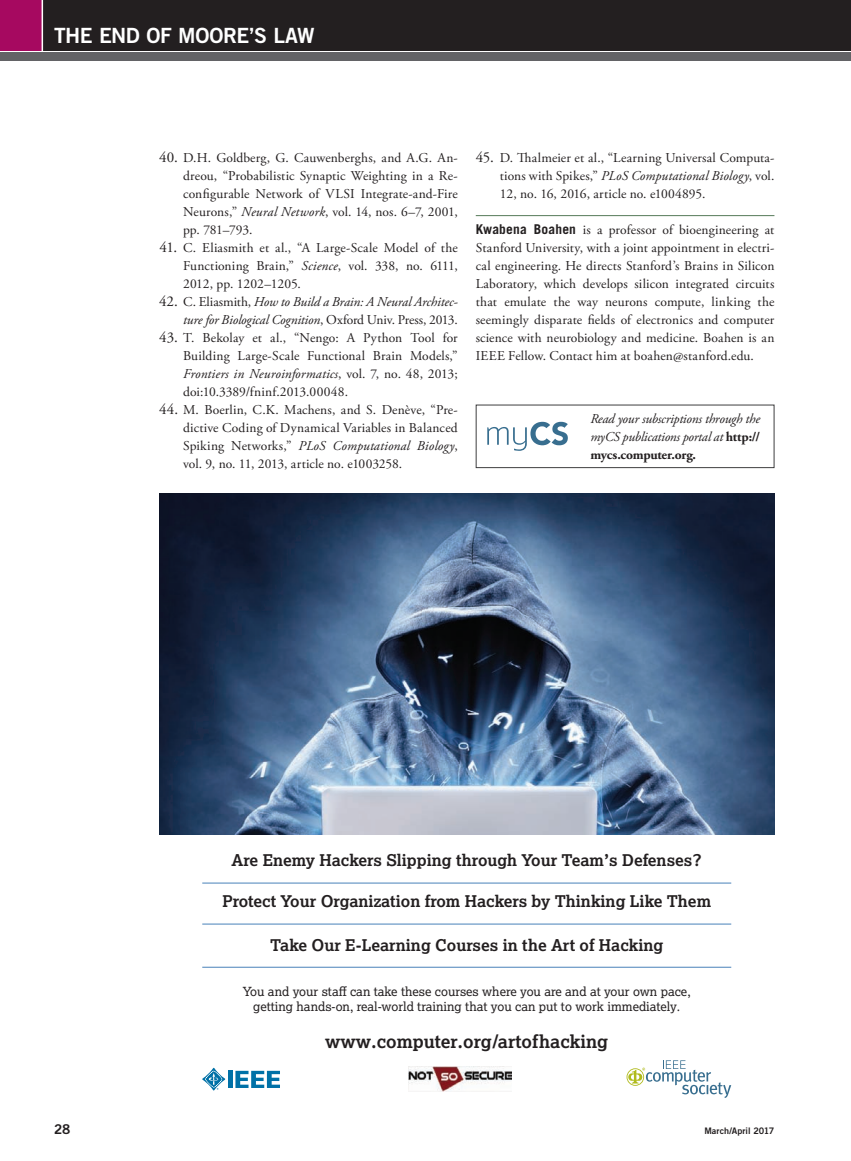
<style>
.page{position:relative;width:851px;height:1161px;background:#fff}
.page>*{position:absolute;margin:0;border:0;box-sizing:border-box;transform-origin:0 0}
.t1{font:21px "Trade Gothic LT Std Bd 2";letter-spacing:-.015em;color:#fff}
.t2{font:700 18px "Lexia";color:#231f20}
.t3{font:700 16.2px "Lexia";color:#231f20}
.t4{font:13.5px/18px "Adobe Garamond Pro";letter-spacing:.005em;color:#231f20;text-align:justify}
.t5{font:italic 13.5px/18px "Adobe Garamond Pro";letter-spacing:-.015em;color:#231f20;text-align:right}
.t6{font:13.5px "Trade Gothic LT Std Bd 2";color:#231f20}
.t7{font:12.6px/15.1px "Lexia";color:#231f20;text-align:center}
.t8{font:9px "Trade Gothic LT Std Bd 2";letter-spacing:-.005em;color:#231f20}
.s1{font-size:15px}
.s2{font-style:italic}
.s3{font-style:normal;font-size:15px}
.s4{font-style:normal}
.s5{font-family:"Trade Gothic LT Std";font-weight:700}
.s6{font-weight:700;font-style:normal}
</style>
<div class="page">
<div style="left:0;top:0;width:42px;height:51px;background:#a60960"></div>
<div style="left:42px;top:0;width:808px;height:51px;background:#231f20"></div>
<hr style="left:42px;top:0;width:1px;height:51px;background:#fff">
<div style="left:0;top:52px;width:850px;height:9px;background:#636366"></div>
<hr style="left:476px;top:215px;width:298px;height:1px;background:#557958">
<div style="left:476px;top:405px;width:298px;height:63px;border:1px solid #3e3e3f"></div>
<svg style="left:487px;top:422px;width:80px;height:29px"></svg>
<img style="left:159px;top:494px;width:615px;height:341px">
<hr style="left:202px;top:883px;width:529px;height:1px;background:#4882b9">
<hr style="left:202px;top:924px;width:529px;height:1px;background:#4882b9">
<hr style="left:202px;top:967px;width:529px;height:1px;background:#4882b9">
<img style="left:408px;top:1067px;width:104px;height:24px">
<div style="left:228px;top:1071px;width:5px;height:17px;background:#0071a7"></div>
<svg style="left:235px;top:1071px;width:45px;height:17px"></svg>
<svg style="left:202px;top:1068px;width:23px;height:22px"></svg>
<svg style="left:626px;top:1060px;width:105px;height:38px"></svg>
<h1 class="t1" style="left:54px;top:22px;width:262px">THE END OF MOORE’S LAW</h1>
<p class="t4" style="left:183px;top:149px;width:276px;text-indent:-24px"><span class="s1">40.</span> D.H. Goldberg, G. Cauwenberghs, and A.G. An&shy;dreou, “Probabilistic Synaptic Weighting in a Re&shy;configurable Network of VLSI Integrate-and-Fire Neurons,” <span class="s2">Neural Network</span>, vol. 14, nos. 6–7, 2001, pp. 781–793.</p>
<p class="t4" style="left:183px;top:239px;width:276px;text-indent:-24px"><span class="s1">41.</span> C. Eliasmith et al., “A Large-Scale Model of the Functioning Brain,” <span class="s2">Science</span>, vol. 338, no. 6111, 2012, pp. 1202–1205.</p>
<p class="t5" style="left:159px;top:293px;width:300px"><span class="s3">42.</span> <span class="s4">C. Eliasmith,</span> How to Build a Brain: A Neural Architec&shy;ture for Biological Cognition<span class="s4">, Oxford Univ. Press, 2013.</span></p>
<p class="t4" style="left:183px;top:329px;width:276px;text-indent:-24px"><span class="s1">43.</span> T. Bekolay et al., “Nengo: A Python Tool for Building Large-Scale Functional Brain Models,” <span class="s2">Frontiers in Neuroinformatics</span>, vol. 7, no. 48, 2013; doi:10.3389/fninf.2013.00048.</p>
<p class="t4" style="left:183px;top:401px;width:276px;text-indent:-24px"><span class="s1">44.</span> M. Boerlin, C.K. Machens, and S. Denève, “Pre&shy;dictive Coding of Dynamical Variables in Balanced Spiking Networks,” <span class="s2">PLoS Computational Biology</span>, vol. 9, no. 11, 2013, article no. e1003258.</p>
<p class="t4" style="left:500px;top:149px;width:276px;text-indent:-24px"><span class="s1">45.</span> D. Thalmeier et al., “Learning Universal Computa&shy;tions with Spikes,” <span class="s2">PLoS Computational Biology</span>, vol.<br>12, no. 16, 2016, article no. e1004895.</p>
<p class="t4" style="left:475px;top:221px;width:300px"><span class="s5">Kwabena Boahen</span> is a professor of bioengineering at Stanford University, with a joint appointment in electri&shy;cal engineering. He directs Stanford’s Brains in Silicon Laboratory, which develops silicon integrated circuits that emulate the way neurons compute, linking the seemingly disparate fields of electronics and computer science with neurobiology and medicine. Boahen is an IEEE Fellow. Contact him at boahen@stanford.edu.</p>
<p class="t5" style="left:590px;top:410px;width:171px;text-align:justify">Read your subscriptions through the myCS publications portal at <span class="s6">http:// mycs.computer.org.</span></p>
<p class="t3" style="left:231px;top:850px;width:472px">Are Enemy Hackers Slipping through Your Team’s Defenses?</p>
<p class="t3" style="left:222px;top:891px;width:490px">Protect Your Organization from Hackers by Thinking Like Them</p>
<p class="t3" style="left:270px;top:935px;width:395px">Take Our E-Learning Courses in the Art of Hacking</p>
<p class="t7" style="left:243px;top:984px;width:449px">You and your staff can take these courses where you are and at your own pace, getting hands-on, real-world training that you can put to work immediately.</p>
<p class="t2" style="left:325px;top:1030px;width:284px">www.computer.org/artofhacking</p>
<p class="t6" style="left:54px;top:1121px;width:18px">28</p>
<p class="t8" style="left:704px;top:1125px;width:72px">MARCH/APRIL 2017</p>
</div>
